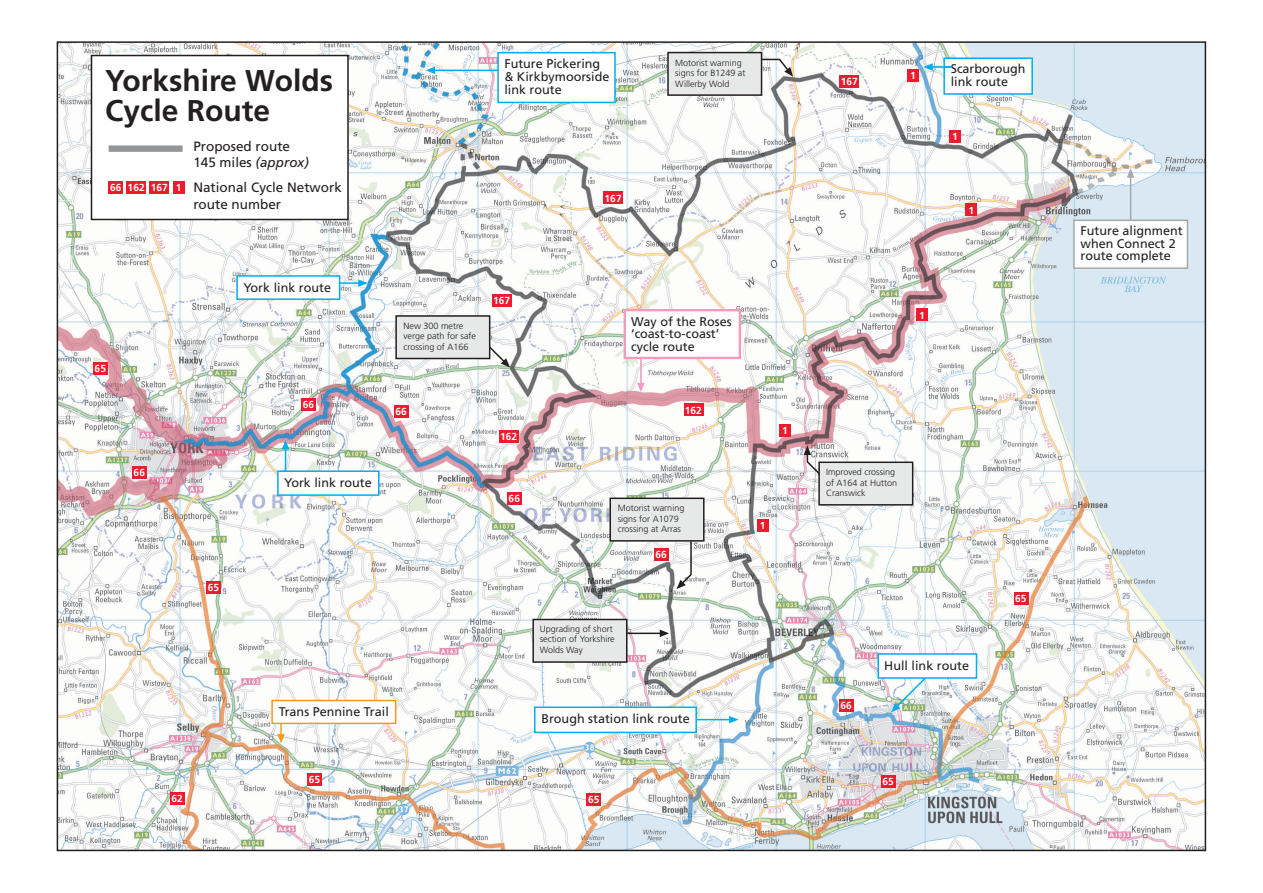
<style>
.page{position:relative;width:1263px;height:893px;background:#fff}
.page>*{position:absolute;margin:0;border:0;box-sizing:border-box;transform-origin:0 0}
.t1{font:700 30px "Frutiger";color:#231f20}
.t2{font:13.5px/16.5px "Frutiger";color:#231f20}
.t3{font:12.6px/12.6px "Frutiger";color:#231f20}
.t4{font:700 10.2px "Frutiger";color:#fff}
.t5{font:300 9px/10.5px "Frutiger";color:#231f20}
.s1{font-style:italic}
</style>
<div class="page">
<img style="left:60px;top:44px;width:1143px;height:804px">
<hr style="left:1130px;top:177px;width:1px;height:43px;background:#a7a9ac">
<svg style="left:1127px;top:168px;width:7px;height:10px"></svg>
<div style="left:1073px;top:219px;width:115px;height:50px;background:#fff;border:2px solid #a7a9ac"></div>
<svg style="left:282px;top:440px;width:7px;height:30px"></svg>
<div style="left:534px;top:706px;width:163px;height:27px;background:#fff;border:2px solid #00aeef"></div>
<hr style="left:696px;top:718px;width:34px;height:2px;background:#00aeef">
<svg style="left:729px;top:715px;width:10px;height:8px"></svg>
<div style="left:271px;top:699px;width:125px;height:25px;background:#fff;border:2px solid #f8991c"></div>
<svg style="left:277px;top:723px;width:8px;height:20px"></svg>
<svg style="left:891px;top:678px;width:46px;height:34px"></svg>
<div style="left:878px;top:653px;width:99px;height:25px;background:#fff"></div>
<hr style="left:627px;top:632px;width:33px;height:2px;background:#231f20">
<svg style="left:660px;top:629px;width:9px;height:8px"></svg>
<div style="left:532px;top:618px;width:95px;height:44px;background:#e7e8e8;border:2px solid #231f20"></div>
<svg style="left:804px;top:445px;width:18px;height:31px"></svg>
<div style="left:818px;top:461px;width:95px;height:44px;background:#e7e8e8;border:2px solid #231f20"></div>
<div style="left:610px;top:497px;width:95px;height:44px;background:#e7e8e8;border:2px solid #231f20"></div>
<svg style="left:676px;top:540px;width:17px;height:49px"></svg>
<div style="left:277px;top:470px;width:103px;height:26px;background:#fff;border:2px solid #00aeef"></div>
<div style="left:236px;top:275px;width:104px;height:25px;background:#fff;border:2px solid #00aeef"></div>
<svg style="left:340px;top:279px;width:28px;height:8px"></svg>
<div style="left:624px;top:309px;width:117px;height:50px;background:#fff;border:2px solid #f49ac1"></div>
<hr style="left:640px;top:357px;width:2px;height:26px;background:#f49ac1">
<svg style="left:637px;top:383px;width:8px;height:9px"></svg>
<div style="left:395px;top:315px;width:95px;height:44px;background:#e7e8e8;border:2px solid #231f20"></div>
<svg style="left:487px;top:345px;width:23px;height:22px"></svg>
<svg style="left:762px;top:58px;width:31px;height:19px"></svg>
<div style="left:667px;top:52px;width:95px;height:44px;background:#e7e8e8;border:2px solid #231f20"></div>
<div style="left:943px;top:57px;width:90px;height:38px;background:#fff;border:2px solid #00aeef"></div>
<svg style="left:923px;top:63px;width:29px;height:8px"></svg>
<hr style="left:434px;top:70px;width:64px;height:1px;background:#00aeef">
<svg style="left:426px;top:67px;width:9px;height:7px"></svg>
<div style="left:497px;top:52px;width:119px;height:51px;background:#fff;border:2px solid #00aeef"></div>
<div style="left:91px;top:55px;width:258px;height:165px;background:#fff;border:2px solid #231f20"></div>
<div style="left:109px;top:145px;width:74px;height:7px;background:#939598"></div>
<div style="left:149px;top:181px;width:20px;height:13px;background:#ed1b2d"></div>
<div style="left:109px;top:181px;width:14px;height:13px;background:#ed1b2d"></div>
<div style="left:126px;top:181px;width:20px;height:13px;background:#ed1b2d"></div>
<div style="left:173px;top:181px;width:11px;height:13px;background:#ed1b2d"></div>
<div style="left:93px;top:363px;width:15px;height:12px;background:#ed1b2d"></div>
<div style="left:132px;top:466px;width:15px;height:12px;background:#ed1b2d"></div>
<div style="left:207px;top:581px;width:14px;height:12px;background:#ed1b2d"></div>
<div style="left:170px;top:792px;width:14px;height:12px;background:#ed1b2d"></div>
<div style="left:499px;top:430px;width:20px;height:12px;background:#ed1b2d"></div>
<div style="left:301px;top:398px;width:15px;height:12px;background:#ed1b2d"></div>
<div style="left:394px;top:405px;width:15px;height:12px;background:#ed1b2d"></div>
<div style="left:507px;top:492px;width:15px;height:12px;background:#ed1b2d"></div>
<div style="left:654px;top:548px;width:14px;height:13px;background:#ed1b2d"></div>
<div style="left:839px;top:699px;width:15px;height:12px;background:#ed1b2d"></div>
<div style="left:757px;top:519px;width:11px;height:13px;background:#ed1b2d"></div>
<div style="left:307px;top:773px;width:15px;height:12px;background:#ed1b2d"></div>
<div style="left:587px;top:792px;width:14px;height:13px;background:#ed1b2d"></div>
<div style="left:881px;top:775px;width:15px;height:12px;background:#ed1b2d"></div>
<div style="left:1014px;top:592px;width:14px;height:12px;background:#ed1b2d"></div>
<div style="left:603px;top:192px;width:20px;height:12px;background:#ed1b2d"></div>
<div style="left:839px;top:75px;width:20px;height:13px;background:#ed1b2d"></div>
<div style="left:492px;top:294px;width:20px;height:13px;background:#ed1b2d"></div>
<div style="left:684px;top:404px;width:19px;height:12px;background:#ed1b2d"></div>
<div style="left:779px;top:424px;width:12px;height:12px;background:#ed1b2d"></div>
<div style="left:916px;top:309px;width:12px;height:12px;background:#ed1b2d"></div>
<div style="left:966px;top:204px;width:11px;height:12px;background:#ed1b2d"></div>
<div style="left:949px;top:131px;width:12px;height:12px;background:#ed1b2d"></div>
<div style="left:907px;top:69px;width:12px;height:12px;background:#ed1b2d"></div>
<h1 class="t1" style="left:105px;top:69px;width:229px">Yorkshire Wolds</h1>
<h1 class="t1" style="left:105px;top:99px;width:167px">Cycle Route</h1>
<p class="t2" style="left:193px;top:139px;width:117px">Proposed route<br>145 miles <span class="s1">(approx)</span></p>
<p class="t2" style="left:193px;top:180px;width:150px">National Cycle Network route number</p>
<p class="t4" style="left:110px;top:184px;width:73px">66 162 167 1</p>
<p class="t3" style="left:504px;top:59px;width:107px">Future Pickering &amp; Kirkbymoorside</p>
<p class="t3" style="left:504px;top:84px;width:59px">link route</p>
<p class="t4" style="left:605px;top:194px;width:19px">167</p>
<p class="t5" style="left:675px;top:58px;width:72px">Motorist warning signs for B1249 at<br>Willerby Wold</p>
<p class="t3" style="left:951px;top:64px;width:76px">Scarborough link route</p>
<p class="t4" style="left:910px;top:71px;width:7px">1</p>
<p class="t4" style="left:841px;top:78px;width:19px">167</p>
<p class="t4" style="left:952px;top:133px;width:7px">1</p>
<p class="t4" style="left:968px;top:206px;width:7px">1</p>
<p class="t4" style="left:95px;top:365px;width:13px">65</p>
<p class="t4" style="left:134px;top:468px;width:13px">66</p>
<p class="t4" style="left:172px;top:794px;width:13px">62</p>
<p class="t4" style="left:208px;top:583px;width:13px">65</p>
<p class="t3" style="left:243px;top:282px;width:89px">York link route</p>
<p class="t4" style="left:303px;top:400px;width:13px">66</p>
<p class="t3" style="left:284px;top:477px;width:89px">York link route</p>
<p class="t5" style="left:404px;top:321px;width:74px">New 300 metre verge path for safe crossing of A166</p>
<p class="t4" style="left:493px;top:297px;width:19px">167</p>
<p class="t4" style="left:396px;top:407px;width:13px">66</p>
<p class="t4" style="left:500px;top:432px;width:19px">162</p>
<p class="t4" style="left:509px;top:494px;width:13px">66</p>
<p class="t3" style="left:631px;top:316px;width:102px">Way of the Roses ‘coast-to-coast’ cycle route</p>
<p class="t4" style="left:685px;top:406px;width:19px">162</p>
<p class="t5" style="left:618px;top:503px;width:68px">Motorist warning signs for A1079 crossing at Arras</p>
<p class="t4" style="left:655px;top:550px;width:13px">66</p>
<p class="t3" style="left:279px;top:706px;width:112px">Trans Pennine Trail</p>
<p class="t4" style="left:309px;top:775px;width:13px">65</p>
<p class="t5" style="left:540px;top:624px;width:77px">Upgrading of short section of Yorkshire<br>Wolds Way</p>
<p class="t3" style="left:541px;top:713px;width:150px">Brough station link route</p>
<p class="t4" style="left:588px;top:795px;width:13px">65</p>
<p class="t4" style="left:782px;top:426px;width:7px">1</p>
<p class="t4" style="left:760px;top:522px;width:7px">1</p>
<p class="t4" style="left:919px;top:311px;width:7px">1</p>
<p class="t5" style="left:826px;top:467px;width:73px">Improved crossing of A164 at Hutton<br>Cranswick</p>
<p class="t4" style="left:841px;top:701px;width:13px">66</p>
<p class="t3" style="left:884px;top:660px;width:86px">Hull link route</p>
<p class="t4" style="left:883px;top:777px;width:13px">65</p>
<p class="t4" style="left:1015px;top:594px;width:13px">65</p>
<p class="t3" style="left:1081px;top:225px;width:104px">Future alignment when Connect 2 route complete</p>
</div>
